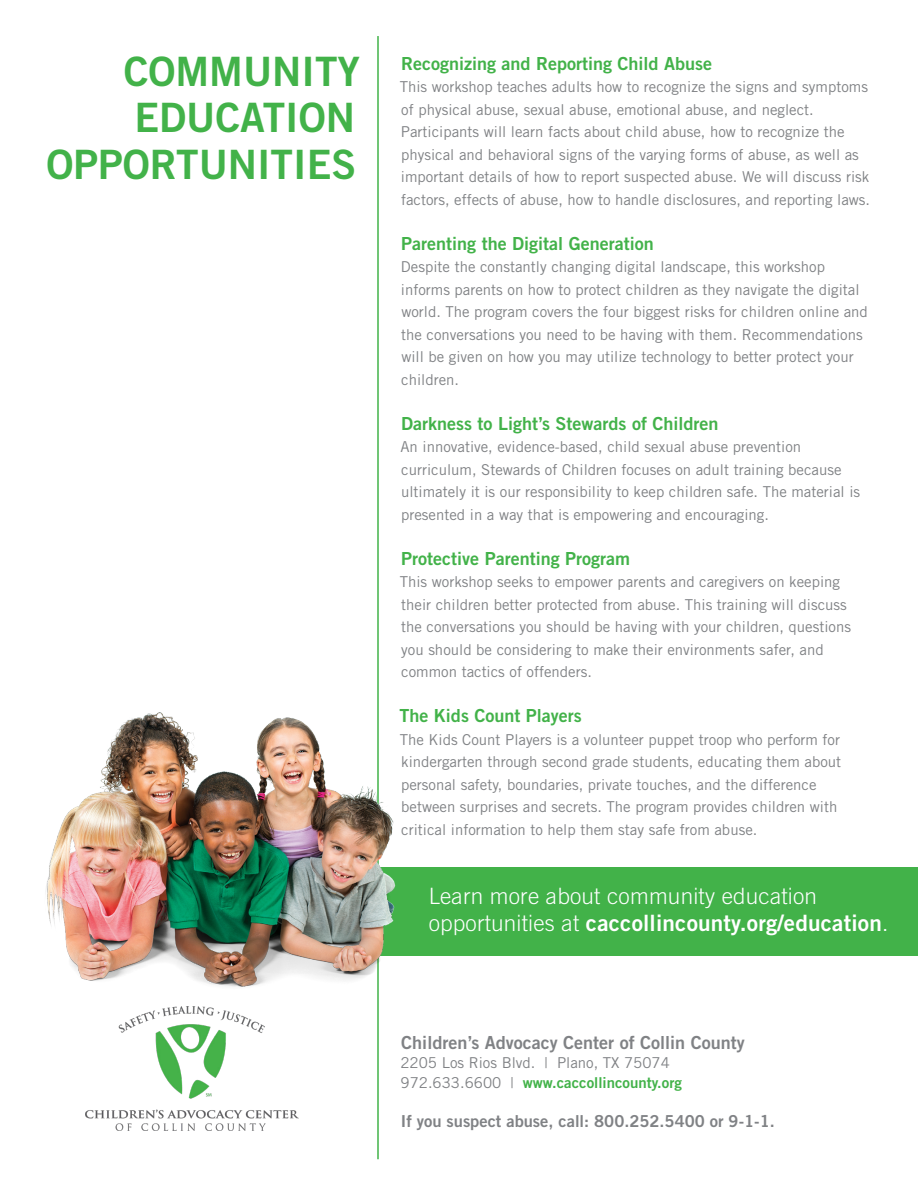
<style>
.page{position:relative;width:918px;height:1188px;background:#fff}
.page>*{position:absolute;margin:0;border:0;box-sizing:border-box;transform-origin:0 0}
.t1{font:40.5px/46.5px "Trade Gothic LT Std Bd 2";color:#42b249;text-align:right}
.t2{font:300 22.5px/27px "Trade Gothic LT Std";letter-spacing:.01em;color:#fff}
.t3{font:18px "Trade Gothic LT Std Bd 2";color:#42b249}
.t4{font:18px "Trade Gothic LT Std Bd 2";color:#808285}
.t5{font:16.5px "Trade Gothic LT Std Bd 2";color:#808285}
.t6{font:15px/22.5px "Trade Gothic LT Std";color:#808285}
.t7{font:15px "Trade Gothic LT Std Bd 2";color:#42b249}
.s1{font-family:"Trade Gothic LT Std Bd 2";font-weight:400}
.s2{font-family:"Trade Gothic LT Std";color:#808285}
</style>
<div class="page">
<img style="left:85px;top:1007px;width:213px;height:124px">
<hr style="left:377px;top:36px;width:2px;height:1123px;background:#42b249">
<div style="left:377px;top:868px;width:541px;height:88px;background:#42b249"></div>
<img style="left:45px;top:668px;width:378px;height:334px">
<p class="t1" style="left:46px;top:48px;width:315px">COMMUNITY<br>EDUCATION<br>OPPORTUNITIES</p>
<p class="t3" style="left:401px;top:52px;width:313px">Recognizing and Reporting Child Abuse</p>
<p class="t6" style="left:400px;top:75px;width:472px">This workshop teaches adults how to recognize the signs and symptoms of physical abuse, sexual abuse, emotional abuse, and neglect.<br>Participants will learn facts about child abuse, how to recognize the physical and behavioral signs of the varying forms of abuse, as well as important details of how to report suspected abuse. We will discuss risk factors, effects of abuse, how to handle disclosures, and reporting laws.</p>
<p class="t3" style="left:401px;top:232px;width:254px">Parenting the Digital Generation</p>
<p class="t6" style="left:401px;top:255px;width:469px">Despite the constantly changing digital landscape, this workshop informs parents on how to protect children as they navigate the digital world. The program covers the four biggest risks for children online and the conversations you need to be having with them. Recommendations will be given on how you may utilize technology to better protect your children.</p>
<p class="t3" style="left:401px;top:412px;width:319px">Darkness to Light’s Stewards of Children</p>
<p class="t6" style="left:400px;top:435px;width:402px">An innovative, evidence-based, child sexual abuse prevention</p>
<p class="t6" style="left:401px;top:458px;width:461px">curriculum, Stewards of Children focuses on adult training because ultimately it is our responsibility to keep children safe. The material is presented in a way that is empowering and encouraging.</p>
<p class="t3" style="left:401px;top:547px;width:230px">Protective Parenting Program</p>
<p class="t6" style="left:400px;top:570px;width:453px">This workshop seeks to empower parents and caregivers on keeping their children better protected from abuse. This training will discuss the conversations you should be having with your children, questions you should be considering to make their environments safer, and</p>
<p class="t6" style="left:401px;top:660px;width:192px">common tactics of offenders.</p>
<p class="t3" style="left:399px;top:705px;width:184px">The Kids Count Players</p>
<p class="t6" style="left:400px;top:728px;width:443px">The Kids Count Players is a volunteer puppet troop who perform for kindergarten through second grade students, educating them about personal safety, boundaries, private touches, and the difference between surprises and secrets. The program provides children with critical information to help them stay safe from abuse.</p>
<p class="t2" style="left:429px;top:882px;width:461px">Learn more about community education opportunities at <span class="s1">caccollincounty.org/education</span>.</p>
<p class="t4" style="left:401px;top:1031px;width:345px">Children’s Advocacy Center of Collin County</p>
<p class="t6" style="left:400px;top:1051px;width:271px">2205 Los Rios Blvd. | Plano, TX 75074</p>
<p class="t7" style="left:401px;top:1073px;width:283px"><span class="s2">972.633.6600 |</span> www.caccollincounty.org</p>
<p class="t5" style="left:401px;top:1111px;width:375px">If you suspect abuse, call: 800.252.5400 or 9-1-1.</p>
</div>
